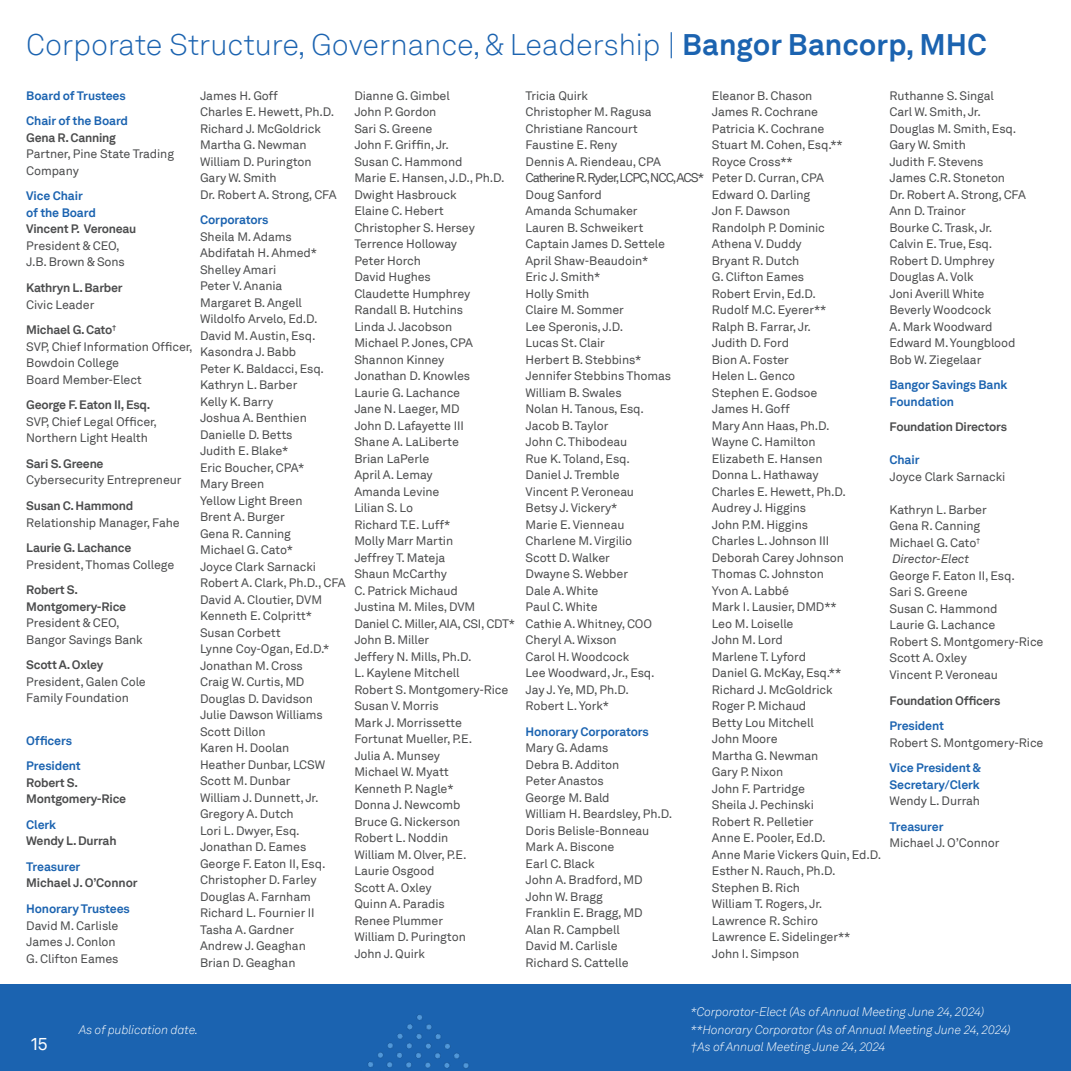
<style>
.page{position:relative;width:1071px;height:1071px;background:#fff}
.page>*{position:absolute;margin:0;border:0;box-sizing:border-box;transform-origin:0 0}
.t1{font:300 29.75px "Akkurat LLTT";color:#1b63b0}
.t2{font:17.5px "Akkurat LLTT";color:#fff}
.t3{font:12.6px "Akkurat LLTT";letter-spacing:-.08em;color:#4b4c4d}
.t4{font:12.25px/16.4px "Akkurat LLTT";letter-spacing:-.01em;color:#4b4c4d}
.t5{font:italic 300 12.25px "Akkurat LLTT";letter-spacing:-.01em;color:#fff}
.t6{font:700 12.25px/16.4px "Akkurat LLTT";letter-spacing:-.01em;color:#1b63b0}
.t7{font:700 12.25px/16.4px "Akkurat LLTT";letter-spacing:-.02em;color:#4b4c4d}
.s1{font-weight:700}
.s2{font-weight:700;color:#1b63b0}
.s3{font-weight:400}
.s4{color:#1b63b0}
.s5{font-style:italic}
.s6{font-weight:400;color:#4b4c4d}
</style>
<div class="page">
<div style="left:0;top:985px;width:1071px;height:86px;background:#1b63b0"></div>
<img style="left:270px;top:984px;width:285px;height:85px">
<p class="t1" style="left:26px;top:24px;width:962px">Corporate Structure, Governance, &amp; Leadership | <span class="s1">Bangor Bancorp, MHC</span></p>
<p class="t6" style="left:26px;top:86px;width:101px">Board of Trustees</p>
<p class="t6" style="left:26px;top:112px;width:103px">Chair of the Board</p>
<p class="t4" style="left:26px;top:129px;width:149px"><span class="s1">Gena R. Canning<br></span>Partner, Pine State Trading<br>Company</p>
<p class="t4" style="left:26px;top:187px;width:112px"><span class="s2">Vice Chair<br>of the Board<br></span><span class="s1">Vincent P. Veroneau<br></span>President &amp; CEO,<br>J.B. Brown &amp; Sons</p>
<p class="t7" style="left:26px;top:279px;width:98px">Kathryn L. Barber<br><span class="s3">Civic Leader</span></p>
<p class="t4" style="left:26px;top:321px;width:168px"><span class="s1">Michael G. Cato</span><sup>†<br></sup>SVP, Chief Information Officer,<br>Bowdoin College<br>Board Member-Elect</p>
<p class="t4" style="left:26px;top:396px;width:132px"><span class="s1">George F. Eaton II, Esq.<br></span>SVP, Chief Legal Officer,<br>Northern Light Health</p>
<p class="t4" style="left:26px;top:455px;width:157px"><span class="s1">Sari S. Greene<br></span>Cybersecurity Entrepreneur</p>
<p class="t4" style="left:26px;top:497px;width:155px"><span class="s1">Susan C. Hammond<br></span>Relationship Manager, Fahe</p>
<p class="t4" style="left:26px;top:539px;width:150px"><span class="s1">Laurie G. Lachance<br></span>President, Thomas College</p>
<p class="t4" style="left:26px;top:581px;width:118px"><span class="s1">Robert S.<br>Montgomery-Rice<br></span>President &amp; CEO,<br>Bangor Savings Bank</p>
<p class="t4" style="left:26px;top:656px;width:121px"><span class="s1">Scott A. Oxley<br></span>President, Galen Cole<br>Family Foundation</p>
<p class="t6" style="left:26px;top:731px;width:47px">Officers</p>
<p class="t6" style="left:26px;top:757px;width:56px">President</p>
<p class="t7" style="left:26px;top:773px;width:101px">Robert S.<br>Montgomery-Rice</p>
<p class="t7" style="left:26px;top:816px;width:92px"><span class="s4">Clerk<br></span>Wendy L. Durrah</p>
<p class="t6" style="left:26px;top:858px;width:56px">Treasurer</p>
<p class="t7" style="left:26px;top:874px;width:113px">Michael J. O’Connor</p>
<p class="t4" style="left:26px;top:900px;width:105px"><span class="s2">Honorary Trustees<br></span>David M. Carlisle<br>James J. Conlon<br>G. Clifton Eames</p>
<p class="t4" style="left:200px;top:87px;width:138px">James H. Goff<br>Charles E. Hewett, Ph.D.<br>Richard J. McGoldrick<br>Martha G. Newman<br>William D. Purington<br>Gary W. Smith<br>Dr. Robert A. Strong, CFA</p>
<p class="t4" style="left:200px;top:211px;width:147px"><span class="s2">Corporators<br></span>Sheila M. Adams<br>Abdifatah H. Ahmed*<br>Shelley Amari<br>Peter V. Anania<br>Margaret B. Angell<br>Wildolfo Arvelo, Ed.D.<br>David M. Austin, Esq.<br>Kasondra J. Babb<br>Peter K. Baldacci, Esq.<br>Kathryn L. Barber<br>Kelly K. Barry<br>Joshua A. Benthien<br>Danielle D. Betts<br>Judith E. Blake*<br>Eric Boucher, CPA*<br>Mary Breen<br>Yellow Light Breen<br>Brent A. Burger<br>Gena R. Canning<br>Michael G. Cato*<br>Joyce Clark Sarnacki<br>Robert A. Clark, Ph.D., CFA<br>David A. Cloutier, DVM<br>Kenneth E. Colpritt*<br>Susan Corbett<br>Lynne Coy-Ogan, Ed.D.*<br>Jonathan M. Cross<br>Craig W. Curtis, MD<br>Douglas D. Davidson<br>Julie Dawson Williams<br>Scott Dillon<br>Karen H. Doolan<br>Heather Dunbar, LCSW<br>Scott M. Dunbar<br>William J. Dunnett, Jr.<br>Gregory A. Dutch<br>Lori L. Dwyer, Esq.<br>Jonathan D. Eames<br>George F. Eaton II, Esq.<br>Christopher D. Farley<br>Douglas A. Farnham<br>Richard L. Fournier II<br>Tasha A. Gardner<br>Andrew J. Geaghan<br>Brian D. Geaghan</p>
<p class="t4" style="left:354px;top:87px;width:162px">Dianne G. Gimbel<br>John P. Gordon<br>Sari S. Greene<br>John F. Griffin, Jr.<br>Susan C. Hammond<br>Marie E. Hansen, J.D., Ph.D.<br>Dwight Hasbrouck<br>Elaine C. Hebert<br>Christopher S. Hersey<br>Terrence Holloway<br>Peter Horch<br>David Hughes<br>Claudette Humphrey<br>Randall B. Hutchins<br>Linda J. Jacobson<br>Michael P. Jones, CPA<br>Shannon Kinney<br>Jonathan D. Knowles<br>Laurie G. Lachance<br>Jane N. Laeger, MD<br>John D. Lafayette III<br>Shane A. LaLiberte<br>Brian LaPerle<br>April A. Lemay<br>Amanda Levine<br>Lilian S. Lo<br>Richard T.E. Luff*<br>Molly Marr Martin<br>Jeffrey T. Mateja<br>Shaun McCarthy<br>C. Patrick Michaud<br>Justina M. Miles, DVM<br>Daniel C. Miller, AIA, CSI, CDT*<br>John B. Miller<br>Jeffery N. Mills, Ph.D.<br>L. Kaylene Mitchell<br>Robert S. Montgomery-Rice<br>Susan V. Morris<br>Mark J. Morrissette<br>Fortunat Mueller, P.E.<br>Julia A. Munsey<br>Michael W. Myatt<br>Kenneth P. Nagle*<br>Donna J. Newcomb<br>Bruce G. Nickerson<br>Robert L. Noddin<br>William M. Olver, P.E.<br>Laurie Osgood<br>Scott A. Oxley<br>Quinn A. Paradis<br>Renee Plummer<br>William D. Purington<br>John J. Quirk</p>
<p class="t4" style="left:526px;top:87px;width:137px">Tricia Quirk<br>Christopher M. Ragusa<br>Christiane Rancourt<br>Faustine E. Reny<br>Dennis A. Riendeau, CPA</p>
<p class="t4" style="left:712px;top:87px;width:171px">Eleanor B. Chason<br>James R. Cochrane<br>Patricia K. Cochrane<br>Stuart M. Cohen, Esq.**<br>Royce Cross**<br>Peter D. Curran, CPA<br>Edward O. Darling<br>Jon F. Dawson<br>Randolph P. Dominic<br>Athena V. Duddy<br>Bryant R. Dutch<br>G. Clifton Eames<br>Robert Ervin, Ed.D.<br>Rudolf M.C. Eyerer**<br>Ralph B. Farrar, Jr.<br>Judith D. Ford<br>Bion A. Foster<br>Helen L. Genco<br>Stephen E. Godsoe<br>James H. Goff<br>Mary Ann Haas, Ph.D.<br>Wayne C. Hamilton<br>Elizabeth E. Hansen<br>Donna L. Hathaway<br>Charles E. Hewett, Ph.D.<br>Audrey J. Higgins<br>John P.M. Higgins<br>Charles L. Johnson III<br>Deborah Carey Johnson<br>Thomas C. Johnston<br>Yvon A. Labbé<br>Mark I. Lausier, DMD**<br>Leo M. Loiselle<br>John M. Lord<br>Marlene T. Lyford<br>Daniel G. McKay, Esq.**<br>Richard J. McGoldrick<br>Roger P. Michaud<br>Betty Lou Mitchell<br>John Moore<br>Martha G. Newman<br>Gary P. Nixon<br>John F. Partridge<br>Sheila J. Pechinski<br>Robert R. Pelletier<br>Anne E. Pooler, Ed.D.<br>Anne Marie Vickers Quin, Ed.D.<br>Esther N. Rauch, Ph.D.<br>Stephen B. Rich<br>William T. Rogers, Jr.<br>Lawrence R. Schiro<br>Lawrence E. Sidelinger**<br>John I. Simpson</p>
<p class="t4" style="left:889px;top:87px;width:138px">Ruthanne S. Singal<br>Carl W. Smith, Jr.<br>Douglas M. Smith, Esq.<br>Gary W. Smith<br>Judith F. Stevens<br>James C.R. Stoneton<br>Dr. Robert A. Strong, CFA<br>Ann D. Trainor<br>Bourke C. Trask, Jr.<br>Calvin E. True, Esq.<br>Robert D. Umphrey<br>Douglas A. Volk<br>Joni Averill White<br>Beverly Woodcock<br>A. Mark Woodward<br>Edward M. Youngblood<br>Bob W. Ziegelaar</p>
<p class="t6" style="left:889px;top:376px;width:120px">Bangor Savings Bank<br>Foundation</p>
<p class="t7" style="left:889px;top:418px;width:119px">Foundation Directors</p>
<p class="t4" style="left:889px;top:451px;width:117px"><span class="s2">Chair<br></span>Joyce Clark Sarnacki</p>
<p class="t4" style="left:889px;top:501px;width:156px">Kathryn L. Barber<br>Gena R. Canning<br>Michael G. Cato<sup>†<br></sup><span class="s5">Director-Elect<br></span>George F. Eaton II, Esq.<br>Sari S. Greene<br>Susan C. Hammond<br>Laurie G. Lachance<br>Robert S. Montgomery-Rice<br>Scott A. Oxley<br>Vincent P. Veroneau</p>
<p class="t7" style="left:889px;top:691px;width:112px">Foundation Officers</p>
<p class="t4" style="left:889px;top:717px;width:156px"><span class="s2">President<br></span>Robert S. Montgomery-Rice</p>
<p class="t6" style="left:889px;top:759px;width:93px;text-align:justify">Vice President &amp; Secretary/Clerk <span class="s6">Wendy L. Durrah</span></p>
<p class="t4" style="left:889px;top:818px;width:112px"><span class="s2">Treasurer<br></span>Michael J. O’Connor</p>
<p class="t3" style="left:526px;top:168px;width:180px">Catherine R.Ryder,LCPC,NCC,ACS*</p>
<p class="t4" style="left:526px;top:186px;width:147px">Doug Sanford<br>Amanda Schumaker<br>Lauren B. Schweikert<br>Captain James D. Settele<br>April Shaw-Beaudoin*<br>Eric J. Smith*<br>Holly Smith<br>Claire M. Sommer<br>Lee Speronis, J.D.<br>Lucas St. Clair<br>Herbert B. Stebbins*<br>Jennifer Stebbins Thomas<br>William B. Swales<br>Nolan H. Tanous, Esq.<br>Jacob B. Taylor<br>John C. Thibodeau<br>Rue K. Toland, Esq.<br>Daniel J. Tremble<br>Vincent P. Veroneau<br>Betsy J. Vickery*<br>Marie E. Vienneau<br>Charlene M. Virgilio<br>Scott D. Walker<br>Dwayne S. Webber<br>Dale A. White<br>Paul C. White<br>Cathie A. Whitney, COO<br>Cheryl A. Wixson<br>Carol H. Woodcock<br>Lee Woodward, Jr., Esq.<br>Jay J. Ye, MD, Ph.D.<br>Robert L. York*</p>
<p class="t4" style="left:526px;top:723px;width:148px"><span class="s2">Honorary Corporators<br></span>Mary G. Adams<br>Debra B. Additon<br>Peter Anastos<br>George M. Bald<br>William H. Beardsley, Ph.D.<br>Doris Belisle-Bonneau<br>Mark A. Biscone<br>Earl C. Black<br>John A. Bradford, MD<br>John W. Bragg<br>Franklin E. Bragg, MD<br>Alan R. Campbell<br>David M. Carlisle<br>Richard S. Cattelle</p>
<p class="t2" style="left:31px;top:1030px;width:18px">15</p>
<p class="t5" style="left:79px;top:1021px;width:121px">As of publication date.</p>
<p class="t5" style="left:690px;top:1003px;width:295px">*Corporator-Elect (As of Annual Meeting June 24, 2024)</p>
<p class="t5" style="left:690px;top:1021px;width:322px">**Honorary Corporator (As of Annual Meeting June 24, 2024)</p>
<p class="t5" style="left:690px;top:1038px;width:197px">†As of Annual Meeting June 24, 2024</p>
</div>
